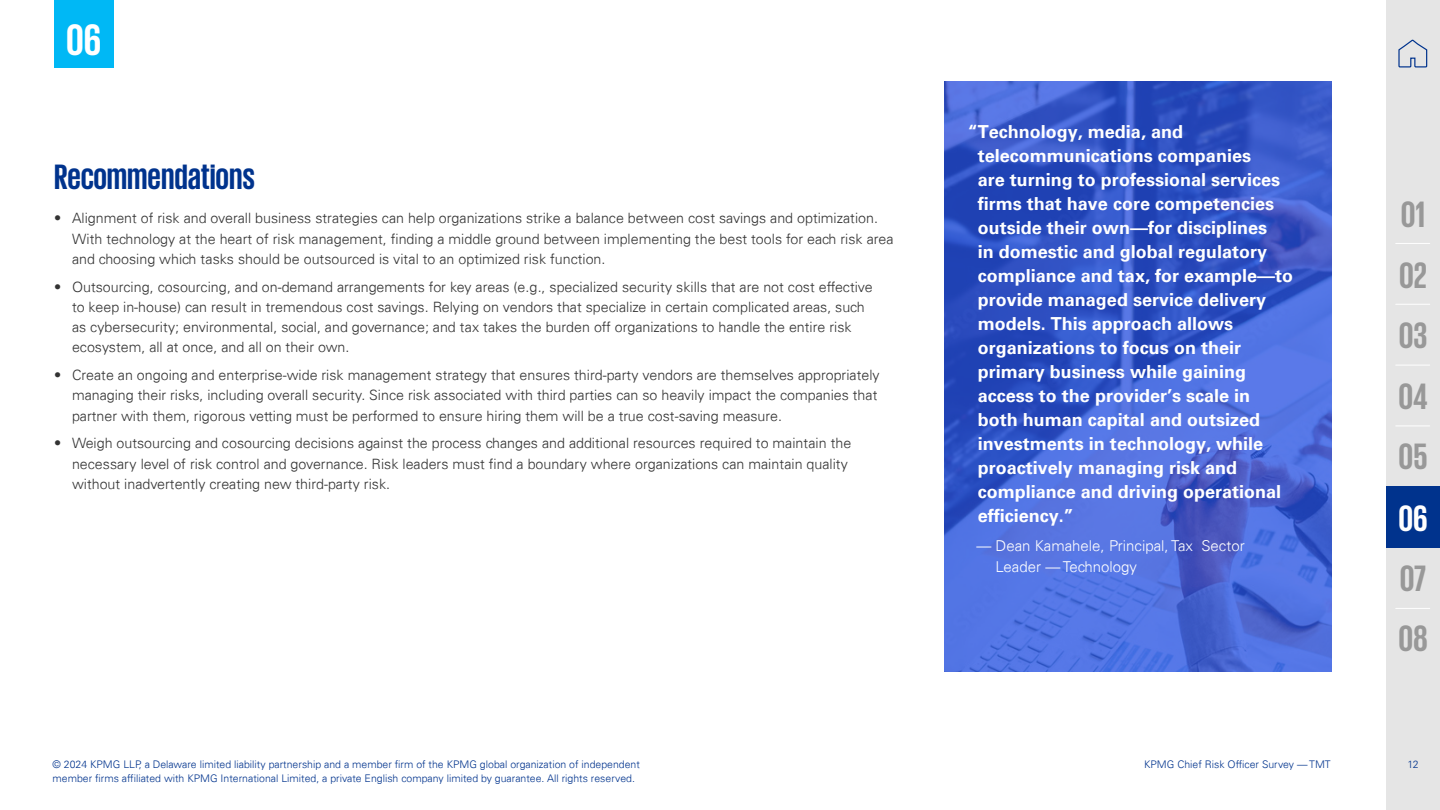
<style>
.page{position:relative;width:1440px;height:810px;background:#fff}
.page>*{position:absolute;margin:0;border:0;box-sizing:border-box;transform-origin:0 0}
.t1{font:700 45px "KPMG";color:#fff}
.t2{font:700 37.5px/60.6px "KPMG";color:#989898;text-align:justify}
.t3{font:700 37.5px "KPMG";color:#fff}
.t4{font:700 36px "KPMG";color:#00338d}
.t5{font:700 18px/24px "Univers";color:#fff}
.t6{font:300 15px/21px "Univers 45";color:#fff}
.t7{font:300 14.25px/20.2px "Univers 45";color:#333}
.t8{font:300 10.5px/13.5px "Univers 45";color:#00338d}
</style>
<div class="page">
<div style="left:1386px;top:0;width:54px;height:810px;background:#e5e5e5"></div>
<hr style="left:1395px;top:426px;width:34px;height:1px;background:#fff">
<hr style="left:1395px;top:365px;width:34px;height:1px;background:#fff">
<hr style="left:1395px;top:304px;width:34px;height:1px;background:#fff">
<hr style="left:1395px;top:243px;width:34px;height:1px;background:#fff">
<hr style="left:1395px;top:608px;width:34px;height:1px;background:#fff">
<svg style="left:1398px;top:39px;width:30px;height:29px"></svg>
<div style="left:54px;top:0;width:59px;height:68px;background:#00b8f5"></div>
<svg style="left:944px;top:81px;width:388px;height:591px;background:#3f5fcf"></svg>
<div style="left:1386px;top:486px;width:54px;height:62px;background:#00338d"></div>
<h1 class="t1" style="left:66px;top:17px;width:37px">06</h1>
<h3 class="t4" style="left:54px;top:159px;width:203px">Recommendations</h3>
<p class="t7" style="left:72px;top:208px;width:823px;text-indent:-18px">• Alignment of risk and overall business strategies can help organizations strike a balance between cost savings and optimization.<br>With technology at the heart of risk management, finding a middle ground between implementing the best tools for each risk area and choosing which tasks should be outsourced is vital to an optimized risk function.</p>
<p class="t7" style="left:72px;top:276px;width:802px;text-indent:-18px">• Outsourcing, cosourcing, and on-demand arrangements for key areas (e.g., specialized security skills that are not cost effective to keep in-house) can result in tremendous cost savings. Relying on vendors that specialize in certain complicated areas, such as cybersecurity; environmental, social, and governance; and tax takes the burden off organizations to handle the entire risk ecosystem, all at once, and all on their own.</p>
<p class="t7" style="left:72px;top:365px;width:809px;text-indent:-18px">• Create an ongoing and enterprise-wide risk management strategy that ensures third-party vendors are themselves appropriately managing their risks, including overall security. Since risk associated with third parties can so heavily impact the companies that partner with them, rigorous vetting must be performed to ensure hiring them will be a true cost-saving measure.</p>
<p class="t7" style="left:72px;top:433px;width:781px;text-indent:-18px">• Weigh outsourcing and cosourcing decisions against the process changes and additional resources required to maintain the necessary level of risk control and governance. Risk leaders must find a boundary where organizations can maintain quality without inadvertently creating new third-party risk.</p>
<p class="t5" style="left:978px;top:120px;width:317px;text-indent:-10px">“Technology, media, and telecommunications companies<br>are turning to professional services firms that have core competencies outside their own—for disciplines<br>in domestic and global regulatory compliance and tax, for example—to provide managed service delivery models. This approach allows organizations to focus on their primary business while gaining access to the provider’s scale in both human capital and outsized investments in technology, while proactively managing risk and compliance and driving operational efficiency.”</p>
<p class="t6" style="left:995px;top:536px;width:251px;text-indent:-19px">— Dean Kamahele, Principal, Tax Sector<br>Leader — Technology</p>
<p class="t8" style="left:52px;top:758px;width:589px">© 2024 KPMG LLP, a Delaware limited liability partnership and a member firm of the KPMG global organization of independent member firms affiliated with KPMG International Limited, a private English company limited by guarantee. All rights reserved.</p>
<p class="t8" style="left:1144px;top:758px;width:188px">KPMG Chief Risk Officer Survey — TMT</p>
<h2 class="t2" style="left:1398px;top:183px;width:31px">01<br>02<br>03<br>04<br>05</h2>
<h2 class="t3" style="left:1398px;top:500px;width:31px">06</h2>
<h2 class="t2" style="left:1398px;top:548px;width:31px;line-height:59.4px">07<br>08</h2>
<p class="t8" style="left:1407px;top:758px;width:13px">12</p>
</div>
